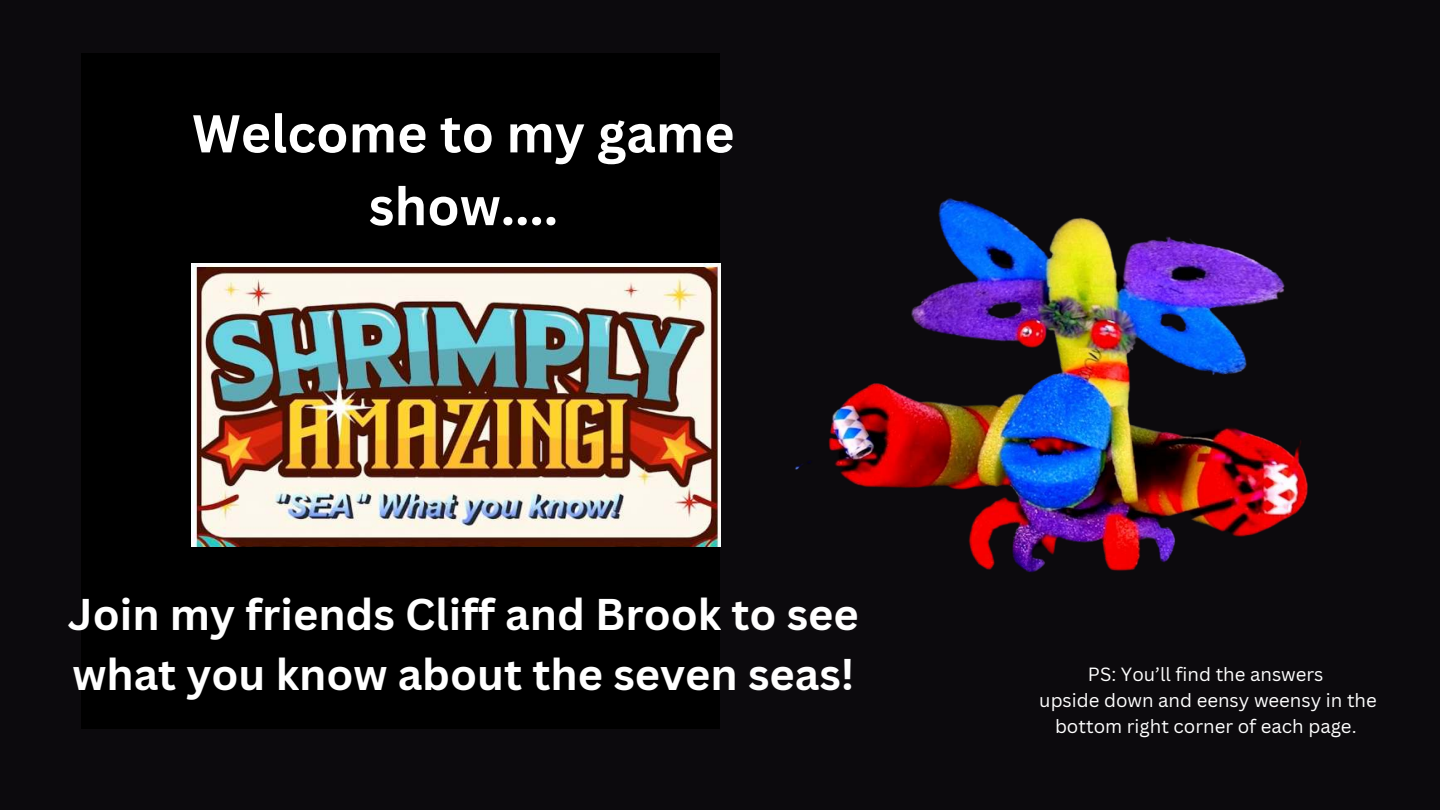
<style>
.page{position:relative;width:1440px;height:810px;background:#0c0a0d}
.page>*{position:absolute;margin:0;border:0;box-sizing:border-box;transform-origin:0 0}
.t1{font:700 52px/72.8px "Canva Sans";color:#fff;text-align:center}
.t2{font:700 43.2px/60.5px "Canva Sans";color:#fff}
.t3{font:18.6px/25.9px "Canva Sans";color:#fff;text-align:center}
</style>
<div class="page">
<img style="left:720px;top:198px;width:588px;height:375px">
<div style="left:81px;top:53px;width:639px;height:676px;background:#000"></div>
<img style="left:192px;top:264px;width:528px;height:282px">
<h1 class="t1" style="left:192px;top:98px;width:544px">Welcome to my game show....</h1>
<h2 class="t2" style="left:68px;top:584px;width:792px">Join my friends Cliff and Brook to see what you know about the seven seas!</h2>
<p class="t3" style="left:1039px;top:661px;width:339px">PS: You’ll find the answers<br>upside down and eensy weensy in the bottom right corner of each page.</p>
</div>
